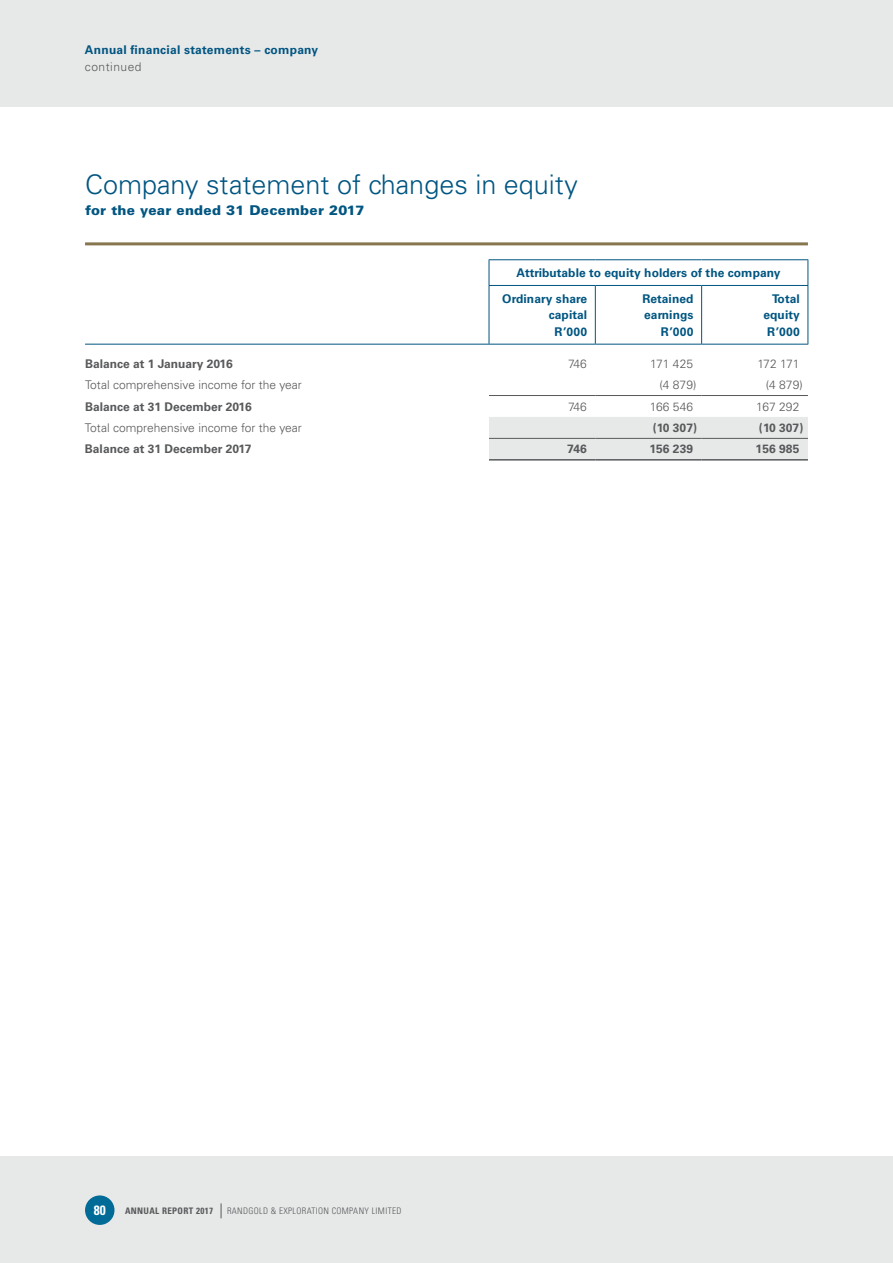
<style>
.page{position:relative;width:893px;height:1263px;background:#fff}
.page>*{position:absolute;margin:0;border:0;box-sizing:border-box;transform-origin:0 0}
.t1{font:300 27px "Univers LT Std";color:#005581}
.t2{font:900 13.5px "Univers LT Std";letter-spacing:.02em;color:#005581}
.t3{font:700 condensed 13.5px "Univers LT Std";color:#fff}
.t4{font:700 12px/16.5px "Univers LT Std";letter-spacing:.005em;color:#005581;text-align:right}
.t5{font:300 12px "Univers LT Std";color:#58595b}
.t6{font:700 12px "Univers LT Std";color:#58595b}
.t7{font:300 12px "Univers LT Std";letter-spacing:.04em;color:#58595b}
.t8{font:300 condensed 9px "Univers LT Std";letter-spacing:.04em;color:#58595b}
.t9{font:700 condensed 9px "Univers LT Std";letter-spacing:.04em;color:#58595b}
</style>
<div class="page">
<div style="left:0;top:0;width:893px;height:106px;background:#e7e8e8"></div>
<div style="left:0;top:1157px;width:893px;height:106px;background:#e7e8e8"></div>
<div style="left:85px;top:1195px;width:29px;height:30px;background:#006b96;border-radius:50%"></div>
<svg style="left:221px;top:1203px;width:1px;height:15px"></svg>
<hr style="left:85px;top:242px;width:723px;height:3px;background:#87764e">
<div style="left:489px;top:417px;width:319px;height:42px;background:#e7e8e8"></div>
<hr style="left:595px;top:286px;width:1px;height:58px;background:#005581">
<hr style="left:701px;top:286px;width:1px;height:58px;background:#005581">
<hr style="left:489px;top:285px;width:106px;height:1px;background:#005581">
<hr style="left:595px;top:285px;width:107px;height:1px;background:#005581">
<hr style="left:702px;top:285px;width:106px;height:1px;background:#005581">
<hr style="left:85px;top:344px;width:404px;height:1px;background:#005581">
<hr style="left:489px;top:259px;width:106px;height:1px;background:#005581">
<svg style="left:489px;top:260px;width:1px;height:25px"></svg>
<hr style="left:595px;top:259px;width:107px;height:1px;background:#005581">
<hr style="left:702px;top:259px;width:106px;height:1px;background:#005581">
<svg style="left:807px;top:260px;width:1px;height:25px"></svg>
<hr style="left:489px;top:286px;width:1px;height:58px;background:#005581">
<hr style="left:807px;top:286px;width:1px;height:58px;background:#005581">
<hr style="left:489px;top:344px;width:106px;height:1px;background:#005581">
<hr style="left:595px;top:344px;width:107px;height:1px;background:#005581">
<hr style="left:702px;top:344px;width:106px;height:1px;background:#005581">
<hr style="left:489px;top:459px;width:106px;height:2px;background:#58595b">
<hr style="left:595px;top:459px;width:107px;height:2px;background:#58595b">
<hr style="left:702px;top:459px;width:106px;height:2px;background:#58595b">
<hr style="left:489px;top:438px;width:106px;height:1px;background:#58595b">
<hr style="left:595px;top:438px;width:107px;height:1px;background:#58595b">
<hr style="left:702px;top:438px;width:106px;height:1px;background:#58595b">
<hr style="left:489px;top:395px;width:106px;height:1px;background:#58595b">
<hr style="left:595px;top:395px;width:107px;height:1px;background:#58595b">
<hr style="left:702px;top:395px;width:106px;height:1px;background:#58595b">
<p class="t4" style="left:85px;top:42px;width:235px">Annual financial statements – company</p>
<p class="t7" style="left:85px;top:59px;width:58px">continued</p>
<h1 class="t1" style="left:85px;top:168px;width:494px">Company statement of changes in equity</h1>
<p class="t2" style="left:85px;top:202px;width:281px">for the year ended 31 December 2017</p>
<p class="t4" style="left:502px;top:260px;width:280px;line-height:25.7px;text-align:left;text-indent:14px">Attributable to equity holders of the company<br>Ordinary share</p>
<p class="t4" style="left:549px;top:307px;width:40px;text-align:center">capital<br>R’000</p>
<p class="t4" style="left:642px;top:290px;width:53px">Retained earnings<br>R’000</p>
<p class="t4" style="left:763px;top:290px;width:38px">Total equity<br>R’000</p>
<p class="t6" style="left:85px;top:356px;width:149px">Balance at 1 January 2016</p>
<p class="t5" style="left:568px;top:356px;width:20px">746</p>
<p class="t5" style="left:650px;top:356px;width:44px">171 425</p>
<p class="t5" style="left:757px;top:356px;width:44px">172 171</p>
<p class="t5" style="left:85px;top:378px;width:218px">Total comprehensive income for the year</p>
<p class="t5" style="left:659px;top:378px;width:39px">(4 879)</p>
<p class="t5" style="left:766px;top:378px;width:39px">(4 879)</p>
<p class="t6" style="left:85px;top:399px;width:168px">Balance at 31 December 2016</p>
<p class="t5" style="left:568px;top:399px;width:20px">746</p>
<p class="t5" style="left:650px;top:399px;width:45px">166 546</p>
<p class="t5" style="left:756px;top:399px;width:45px">167 292</p>
<p class="t5" style="left:85px;top:420px;width:218px">Total comprehensive income for the year</p>
<p class="t6" style="left:653px;top:421px;width:46px">(10 307)</p>
<p class="t6" style="left:759px;top:421px;width:46px">(10 307)</p>
<p class="t6" style="left:85px;top:442px;width:168px">Balance at 31 December 2017</p>
<p class="t6" style="left:567px;top:442px;width:21px">746</p>
<p class="t6" style="left:649px;top:442px;width:45px">156 239</p>
<p class="t6" style="left:756px;top:442px;width:45px">156 985</p>
<p class="t3" style="left:94px;top:1202px;width:13px">80</p>
<p class="t9" style="left:125px;top:1205px;width:90px">ANNUAL REPORT 2017</p>
<p class="t8" style="left:227px;top:1205px;width:176px">RANDGOLD &amp; EXPLORATION COMPANY LIMITED</p>
</div>
